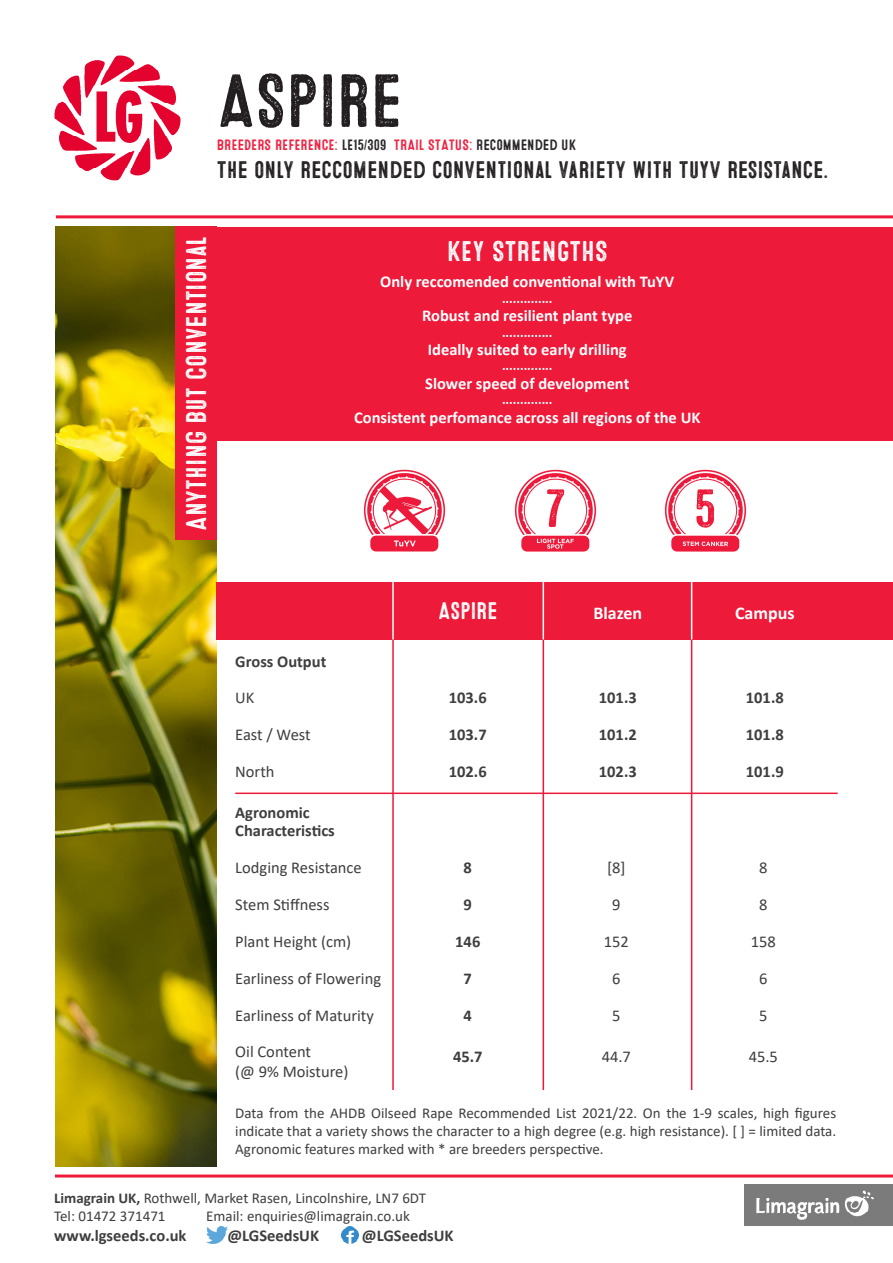
<style>
.page{position:relative;width:893px;height:1263px;background:#fff}
.page>*{position:absolute;margin:0;border:0;box-sizing:border-box;transform-origin:0 0}
.t1{font:75px "Microbrew Three";letter-spacing:-.01em;color:#231f20}
.t2{font:53.7px "Microbrew Three";color:#ed1a3a}
.t3{font:28.5px "Microbrew Three";color:#fff}
.t4{font:24px "Microbrew Three";letter-spacing:-.01em;color:#231f20}
.t5{font:24px "Microbrew Three";letter-spacing:-.01em;color:#fff}
.t6{font:700 18px "Calibri";color:#fff}
.t7{font:700 16.5px "Calibri";color:#fff}
.t8{font:16.5px/19.8px "Calibri";color:#3e3e3f}
.t9{font:700 16.5px/18px "Calibri";color:#3e3e3f}
.t10{font:15px/18px "Calibri";color:#3e3e3f}
.t11{font:15px "Microbrew Three";color:#ed1a3a}
.t12{font:700 13.5px "Calibri";color:#fff}
.s1{color:#231f20}
.s2{font-weight:700}
</style>
<div class="page">
<img style="left:55px;top:55px;width:126px;height:126px">
<img style="left:744px;top:1184px;width:149px;height:41px">
<hr style="left:55px;top:1174px;width:838px;height:3px;background:#ed1a3a">
<img style="left:206px;top:1227px;width:21px;height:16px">
<hr style="left:56px;top:215px;width:837px;height:3px;background:#ed1a3a">
<svg style="left:341px;top:1227px;width:17px;height:16px"></svg>
<img style="left:56px;top:227px;width:161px;height:939px">
<div style="left:176px;top:227px;width:717px;height:214px;background:#ed1a3a"></div>
<div style="left:176px;top:227px;width:41px;height:313px;background:#ed1a3a"></div>
<div style="left:217px;top:582px;width:676px;height:57px;background:#ed1a3a"></div>
<hr style="left:392px;top:639px;width:2px;height:451px;background:#ed1a3a">
<hr style="left:543px;top:639px;width:1px;height:451px;background:#ed1a3a">
<hr style="left:691px;top:639px;width:1px;height:451px;background:#ed1a3a">
<hr style="left:392px;top:582px;width:2px;height:57px;background:#fff">
<hr style="left:543px;top:582px;width:1px;height:57px;background:#fff">
<hr style="left:691px;top:582px;width:1px;height:57px;background:#fff">
<hr style="left:235px;top:792px;width:603px;height:2px;background:#ed1a3a">
<img style="left:514px;top:469px;width:83px;height:83px">
<img style="left:664px;top:469px;width:83px;height:83px">
<img style="left:363px;top:469px;width:83px;height:83px">
<p class="t1" style="left:217px;top:58px;width:187px">ASPIRE</p>
<p class="t11" style="left:217px;top:136px;width:361px">BREEDERS REFERENCE: <span class="s1">LE15/309</span> TRAIL STATUS: <span class="s1">RECOMMENDED UK</span></p>
<p class="t4" style="left:217px;top:156px;width:613px">THE ONLY RECCOMENDED CONVENTIONAL VARIETY WITH TUYV RESISTANCE.</p>
<p class="t3" style="left:180px;top:531px;width:296px;rotate:-90deg">ANYTHING BUT CONVENTIONAL</p>
<p class="t3" style="left:447px;top:235px;width:162px">KEY STRENGTHS</p>
<p class="t7" style="left:380px;top:270px;width:295px">Only reccomended conventional with TuYV</p>
<p class="t12" style="left:502px;top:289px;width:52px">..............</p>
<p class="t7" style="left:422px;top:304px;width:212px">Robust and resilient plant type</p>
<p class="t12" style="left:502px;top:322px;width:52px">..............</p>
<p class="t7" style="left:428px;top:338px;width:200px">Ideally suited to early drilling</p>
<p class="t12" style="left:502px;top:356px;width:52px">..............</p>
<p class="t7" style="left:425px;top:372px;width:206px">Slower speed of development</p>
<p class="t12" style="left:502px;top:390px;width:52px">..............</p>
<p class="t7" style="left:354px;top:405px;width:348px">Consistent perfomance across all regions of the UK</p>
<p class="t2" style="left:545px;top:478px;width:23px">7</p>
<p class="t2" style="left:694px;top:478px;width:24px">5</p>
<p class="t5" style="left:438px;top:597px;width:61px">ASPIRE</p>
<p class="t6" style="left:593px;top:600px;width:50px">Blazen</p>
<p class="t6" style="left:735px;top:600px;width:61px">Campus</p>
<p class="t9" style="left:235px;top:652px;width:93px">Gross Output</p>
<p class="t8" style="left:235px;top:688px;width:21px">UK</p>
<p class="t9" style="left:449px;top:689px;width:39px">103.6</p>
<p class="t9" style="left:599px;top:689px;width:39px">101.3</p>
<p class="t9" style="left:746px;top:689px;width:39px">101.8</p>
<p class="t8" style="left:235px;top:724px;width:77px">East / West</p>
<p class="t9" style="left:449px;top:725px;width:39px">103.7</p>
<p class="t9" style="left:599px;top:725px;width:39px">101.2</p>
<p class="t9" style="left:746px;top:725px;width:39px">101.8</p>
<p class="t8" style="left:235px;top:761px;width:41px">North</p>
<p class="t9" style="left:449px;top:762px;width:39px">102.6</p>
<p class="t9" style="left:599px;top:762px;width:39px">102.3</p>
<p class="t9" style="left:746px;top:762px;width:39px">101.9</p>
<p class="t9" style="left:235px;top:804px;width:101px">Agronomic<br>Characteristics</p>
<p class="t8" style="left:235px;top:857px;width:128px">Lodging Resistance</p>
<p class="t9" style="left:464px;top:858px;width:10px">8</p>
<p class="t8" style="left:607px;top:857px;width:20px">[8]</p>
<p class="t8" style="left:759px;top:857px;width:10px">8</p>
<p class="t8" style="left:235px;top:894px;width:96px">Stem Stiffness</p>
<p class="t9" style="left:464px;top:895px;width:10px">9</p>
<p class="t8" style="left:612px;top:894px;width:10px">9</p>
<p class="t8" style="left:759px;top:894px;width:10px">8</p>
<p class="t8" style="left:235px;top:931px;width:117px">Plant Height (cm)</p>
<p class="t9" style="left:455px;top:932px;width:27px">146</p>
<p class="t8" style="left:604px;top:931px;width:27px">152</p>
<p class="t8" style="left:751px;top:931px;width:27px">158</p>
<p class="t8" style="left:235px;top:968px;width:147px">Earliness of Flowering</p>
<p class="t9" style="left:464px;top:969px;width:10px">7</p>
<p class="t8" style="left:612px;top:968px;width:10px">6</p>
<p class="t8" style="left:759px;top:968px;width:10px">6</p>
<p class="t8" style="left:235px;top:1005px;width:140px">Earliness of Maturity</p>
<p class="t9" style="left:464px;top:1006px;width:10px">4</p>
<p class="t8" style="left:612px;top:1005px;width:10px">5</p>
<p class="t8" style="left:759px;top:1005px;width:10px">5</p>
<p class="t8" style="left:235px;top:1041px;width:115px">Oil Content<br>(@ 9% Moisture)</p>
<p class="t9" style="left:453px;top:1047px;width:31px">45.7</p>
<p class="t8" style="left:602px;top:1046px;width:31px">44.7</p>
<p class="t8" style="left:749px;top:1046px;width:31px">45.5</p>
<p class="t10" style="left:235px;top:1103px;width:602px;text-align:justify">Data from the AHDB Oilseed Rape Recommended List 2021/22. On the 1-9 scales, high figures indicate that a variety shows the character to a high degree (e.g. high resistance). [ ] = limited data.<br>Agronomic features marked with * are breeders perspective.</p>
<p class="t10" style="left:54px;top:1188px;width:374px"><span class="s2">Limagrain UK,</span> Rothwell, Market Rasen, Lincolnshire, LN7 6DT<br>Tel: 01472 371471</p>
<p class="t10" style="left:206px;top:1206px;width:205px">Email: enquiries@limagrain.co.uk</p>
<p class="t9" style="left:54px;top:1226px;width:134px">www.lgseeds.co.uk</p>
<p class="t9" style="left:227px;top:1226px;width:93px">@LGSeedsUK</p>
<p class="t9" style="left:362px;top:1226px;width:93px">@LGSeedsUK</p>
</div>
